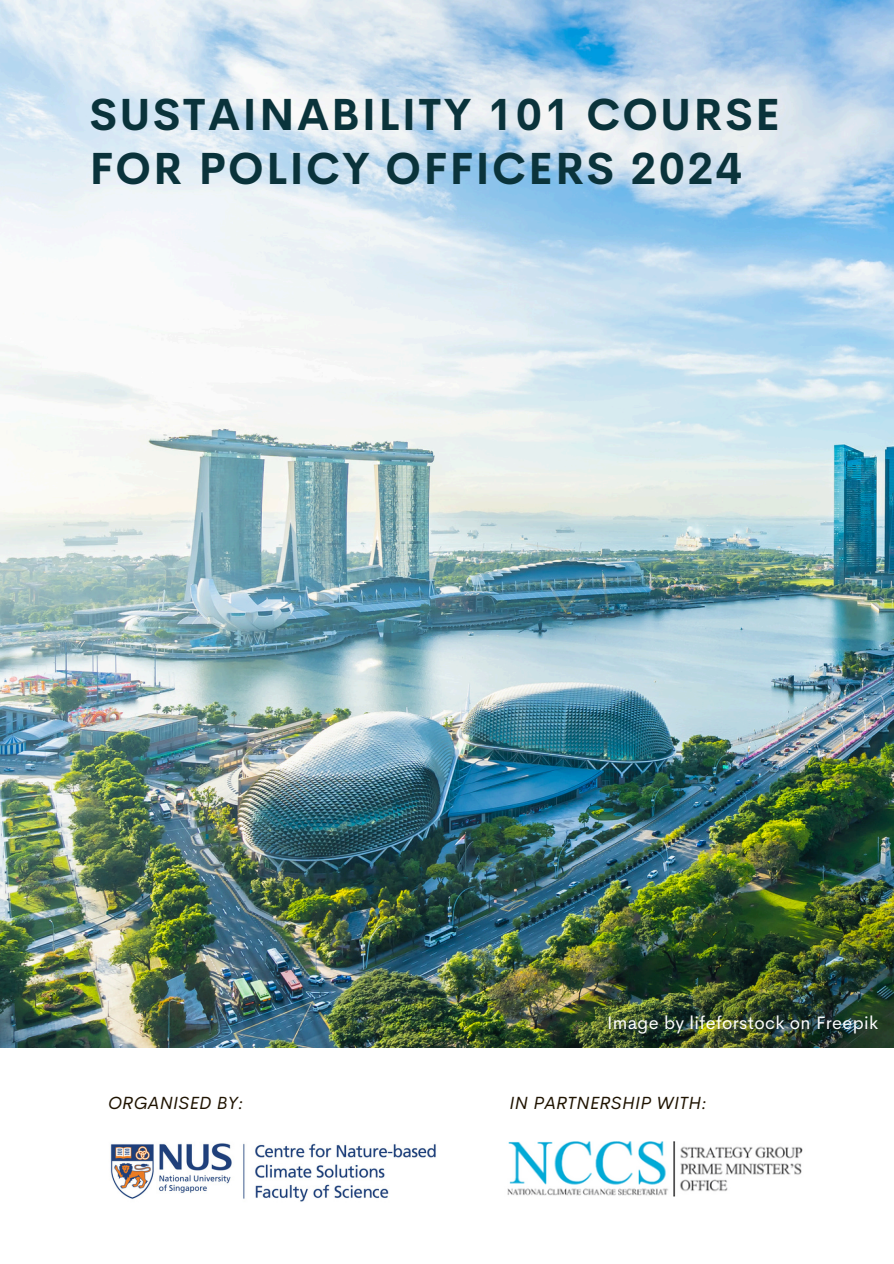
<style>
.page{position:relative;width:894px;height:1264px;background:#fff}
.page>*{position:absolute;margin:0;border:0;box-sizing:border-box;transform-origin:0 0}
.t1{font:700 44.1px/54px "Cerebri Sans";letter-spacing:.05em;color:#0a333b}
.t2{font:18px "Cerebri Sans";letter-spacing:.02em;color:#fff}
.t3{font:italic 17.7px "Cerebri Sans";letter-spacing:.02em;color:#1f1300}
</style>
<div class="page">
<img style="left:110px;top:1143px;width:326px;height:59px">
<img style="left:507px;top:1141px;width:296px;height:55px">
<img style="left:0;top:0;width:893px;height:1047px">
<h2 class="t1" style="left:89px;top:88px;width:691px">SUSTAINABILITY 101 COURSE<br>FOR POLICY OFFICERS 2024</h2>
<p class="t2" style="left:606px;top:1011px;width:273px">Image by lifeforstock on Freepik</p>
<p class="t3" style="left:108px;top:1091px;width:137px">ORGANISED BY:</p>
<h2 class="t3" style="left:509px;top:1091px;width:199px">IN PARTNERSHIP WITH:</h2>
</div>
